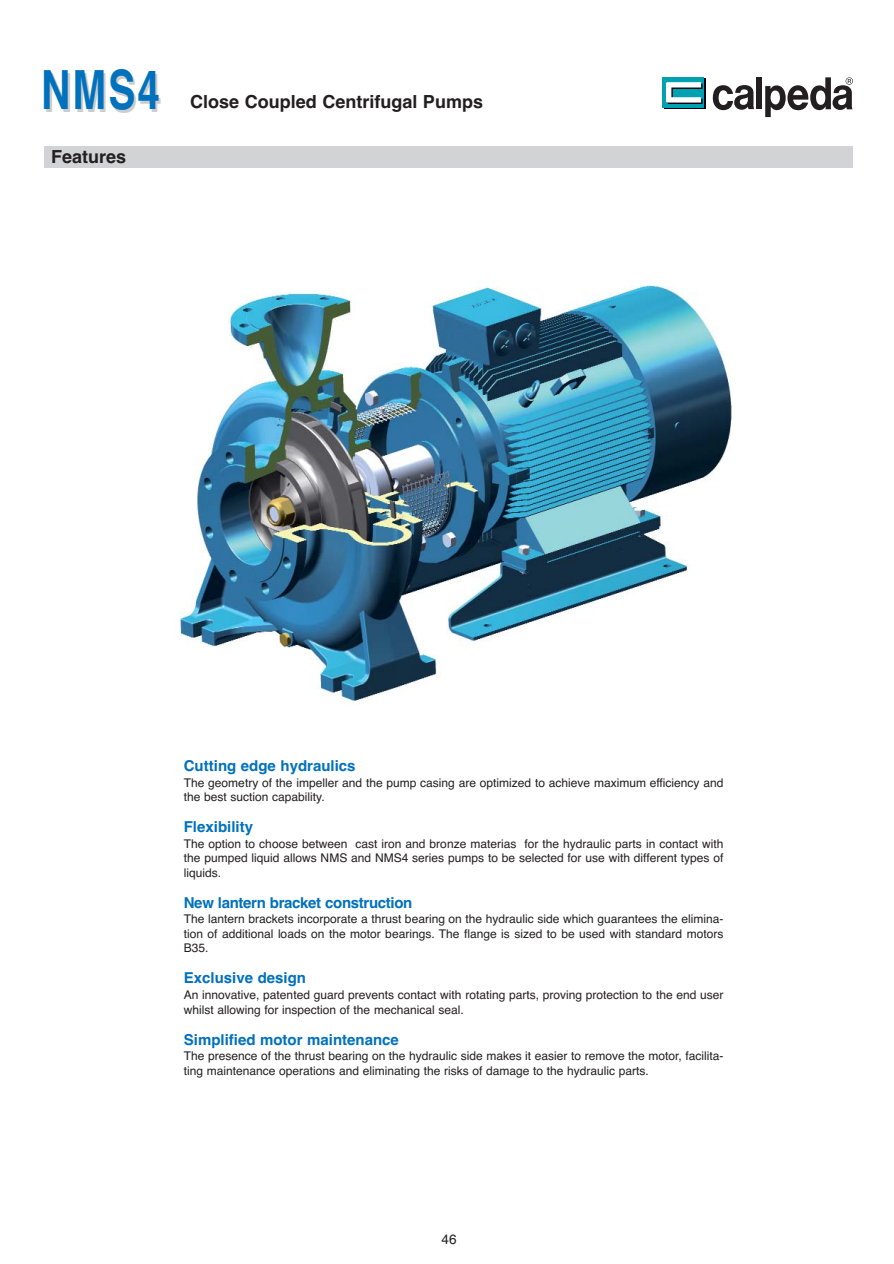
<style>
.page{position:relative;width:894px;height:1264px;background:#fff}
.page>*{position:absolute;margin:0;border:0;box-sizing:border-box;transform-origin:0 0}
.t1{font:700 54px "Helvetica";color:#0071bc;scale:.75 1}
.t2{font:700 18px "Helvetica";color:#231f20}
.t3{font:700 15px "Helvetica";color:#0071bc}
.t4{font:700 15px "Helvetica";letter-spacing:-.02em;color:#0071bc}
.t5{font:13.5px "Helvetica";color:#231f20}
.t6{font:12px/14.4px "Helvetica";color:#231f20}
</style>
<div class="page">
<div style="left:44px;top:146px;width:808px;height:21px;background:#d1d3d4"></div>
<img style="left:179px;top:282px;width:553px;height:422px">
<div style="left:756px;top:77px;width:5px;height:32px;background:#231f20"></div>
<svg style="left:712px;top:85px;width:41px;height:25px"></svg>
<div style="left:664px;top:78px;width:41px;height:31px;background:#00a2b2"></div>
<div style="left:662px;top:77px;width:41px;height:31px;background:#00a2b2"></div>
<svg style="left:666px;top:82px;width:36px;height:22px"></svg>
<svg style="left:765px;top:77px;width:87px;height:40px"></svg>
<h1 class="t1" style="left:41px;top:71px;width:160px">NMS4</h1>
<h2 class="t2" style="left:51px;top:150px;width:76px">Features</h2>
<h2 class="t2" style="left:190px;top:95px;width:294px">Close Coupled Centrifugal Pumps</h2>
<p class="t3" style="left:184px;top:759px;width:173px">Cutting edge hydraulics</p>
<p class="t6" style="left:184px;top:776px;width:541px">The geometry of the impeller and the pump casing are optimized to achieve maximum efficiency and the best suction capability.</p>
<p class="t3" style="left:184px;top:821px;width:71px">Flexibility</p>
<p class="t6" style="left:184px;top:837px;width:541px;text-align:justify">The option to choose between cast iron and bronze materias for the hydraulic parts in contact with the pumped liquid allows NMS and NMS4 series pumps to be selected for use with different types of liquids.</p>
<p class="t4" style="left:184px;top:896px;width:230px">New lantern bracket construction</p>
<p class="t6" style="left:184px;top:912px;width:541px;text-align:justify">The lantern brackets incorporate a thrust bearing on the hydraulic side which guarantees the elimina&shy;tion of additional loads on the motor bearings. The flange is sized to be used with standard motors B35.</p>
<p class="t3" style="left:184px;top:972px;width:124px">Exclusive design</p>
<p class="t6" style="left:184px;top:988px;width:541px">An innovative, patented guard prevents contact with rotating parts, proving protection to the end user whilst allowing for inspection of the mechanical seal.</p>
<p class="t3" style="left:184px;top:1033px;width:216px">Simplified motor maintenance</p>
<p class="t6" style="left:184px;top:1049px;width:541px">The presence of the thrust bearing on the hydraulic side makes it easier to remove the motor, facilita&shy;ting maintenance operations and eliminating the risks of damage to the hydraulic parts.</p>
<p class="t5" style="left:441px;top:1234px;width:17px">46</p>
</div>
